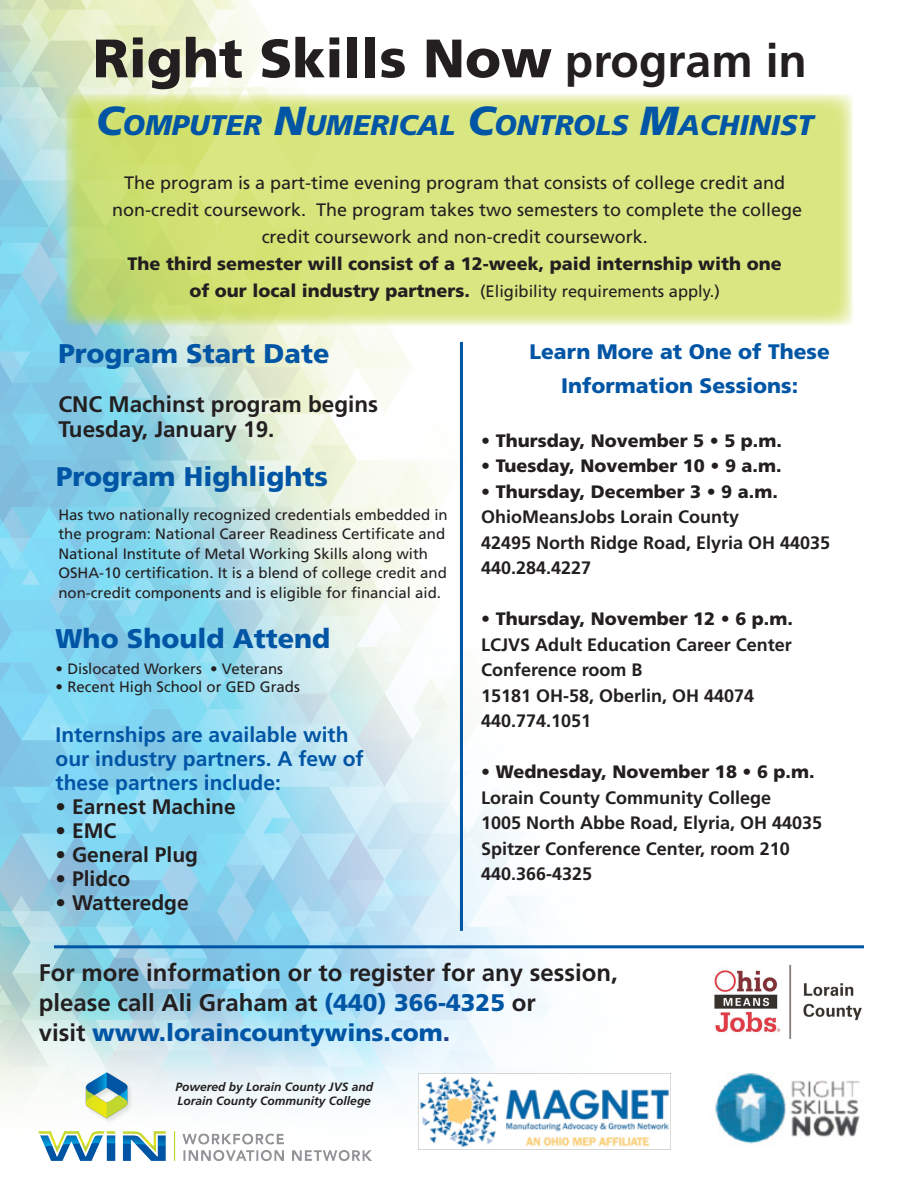
<style>
.page{position:relative;width:918px;height:1188px;background:#fff}
.page>*{position:absolute;margin:0;border:0;box-sizing:border-box;transform-origin:0 0}
.t1{font:900 54px "Frutiger";color:#231f20}
.t2{font:italic 900 28.35px "Frutiger";color:#0155a5}
.t3{font:900 27px "Frutiger";color:#0155a5}
.t4{font:700 24px "Frutiger";color:#231f20}
.t5{font:900 24px "Frutiger";color:#0155a5}
.t6{font:700 22.5px "Frutiger";color:#231f20}
.t7{font:700 21px "Frutiger";color:#0155a5}
.t8{font:700 21px "Frutiger";color:#231f20}
.t9{font:900 21px "Frutiger";color:#0155a5}
.t10{font:700 18px "Frutiger";color:#231f20}
.t11{font:900 18px "Frutiger";color:#231f20}
.t12{font:18px "Frutiger";color:#231f20}
.t13{font:16.5px "Frutiger";color:#231f20}
.t14{font:15px/19.5px "Frutiger";color:#231f20}
.t15{font:italic 700 12px/14.4px "Frutiger";color:#231f20}
.s1{font-weight:700;font-size:46.5px}
.s2{font-size:40.5px}
.s3{font-weight:900;font-size:18px}
.s4{font-weight:900;color:#0155a5}
.s5{font-weight:700;color:#231f20}
.s6{color:#253f8e}
</style>
<div class="page">
<img style="left:0;top:0;width:736px;height:1133px">
<svg style="left:65px;top:94px;width:788px;height:232px;background:#d6e583"></svg>
<img style="left:711px;top:1065px;width:149px;height:79px">
<img style="left:417px;top:1073px;width:255px;height:77px">
<img style="left:39px;top:1073px;width:333px;height:87px">
<hr style="left:460px;top:342px;width:3px;height:589px;background:#0155a5">
<hr style="left:54px;top:945px;width:810px;height:3px;background:#0155a5">
<img style="left:711px;top:963px;width:151px;height:78px">
<p class="t1" style="left:93px;top:26px;width:716px">Right Skills Now <span class="s1">program in</span></p>
<p class="t2" style="left:96px;top:108px;width:719px"><span class="s2">C</span>OMPUTER <span class="s2">N</span>UMERICAL <span class="s2">C</span>ONTROLS <span class="s2">M</span>ACHINIST</p>
<p class="t12" style="left:124px;top:172px;width:663px">The program is a part-time evening program that consists of college credit and</p>
<p class="t12" style="left:112px;top:199px;width:692px">non-credit coursework. The program takes two semesters to complete the college</p>
<p class="t12" style="left:262px;top:226px;width:388px">credit coursework and non-credit coursework.</p>
<p class="t11" style="left:128px;top:252px;width:656px">The third semester will consist of a 12-week, paid internship with one</p>
<p class="t13" style="left:189px;top:281px;width:532px"><span class="s3">of our local industry partners.</span> (Eligibility requirements apply.)</p>
<p class="t3" style="left:58px;top:338px;width:273px">Program Start Date</p>
<p class="t6" style="left:58px;top:391px;width:321px">CNC Machinst program begins</p>
<p class="t6" style="left:58px;top:416px;width:217px">Tuesday, January 19.</p>
<p class="t3" style="left:56px;top:460px;width:273px">Program Highlights</p>
<p class="t14" style="left:58px;top:505px;width:391px">Has two nationally recognized credentials embedded in the program: National Career Readiness Certificate and National Institute of Metal Working Skills along with OSHA-10 certification. It is a blend of college credit and non-credit components and is eligible for financial aid.</p>
<p class="t3" style="left:56px;top:622px;width:276px">Who Should Attend</p>
<p class="t14" style="left:56px;top:660px;width:229px">• Dislocated Workers • Veterans</p>
<p class="t14" style="left:56px;top:678px;width:246px">• Recent High School or GED Grads</p>
<p class="t7" style="left:56px;top:723px;width:294px">Internships are available with</p>
<p class="t7" style="left:56px;top:747px;width:310px">our industry partners. A few of</p>
<p class="t7" style="left:56px;top:771px;width:227px">these partners include:</p>
<p class="t8" style="left:56px;top:795px;width:182px">• Earnest Machine</p>
<p class="t8" style="left:56px;top:819px;width:62px">• EMC</p>
<p class="t8" style="left:56px;top:843px;width:144px">• General Plug</p>
<p class="t8" style="left:56px;top:867px;width:76px">• Plidco</p>
<p class="t8" style="left:56px;top:891px;width:135px">• Watteredge</p>
<p class="t9" style="left:529px;top:339px;width:302px">Learn More at One of These</p>
<p class="t9" style="left:561px;top:373px;width:238px">Information Sessions:</p>
<p class="t11" style="left:481px;top:430px;width:302px">• Thursday, November 5 • 5 p.m.</p>
<p class="t11" style="left:481px;top:455px;width:302px">• Tuesday, November 10 • 9 a.m.</p>
<p class="t11" style="left:481px;top:481px;width:298px">• Thursday, December 3 • 9 a.m.</p>
<p class="t10" style="left:481px;top:506px;width:260px">OhioMeansJobs Lorain County</p>
<p class="t10" style="left:481px;top:532px;width:351px">42495 North Ridge Road, Elyria OH 44035</p>
<p class="t10" style="left:481px;top:557px;width:112px">440.284.4227</p>
<p class="t11" style="left:481px;top:608px;width:313px">• Thursday, November 12 • 6 p.m.</p>
<p class="t10" style="left:481px;top:634px;width:312px">LCJVS Adult Education Career Center</p>
<p class="t10" style="left:481px;top:659px;width:163px">Conference room B</p>
<p class="t10" style="left:481px;top:685px;width:275px">15181 OH-58, Oberlin, OH 44074</p>
<p class="t10" style="left:481px;top:710px;width:112px">440.774.1051</p>
<p class="t11" style="left:481px;top:761px;width:335px">• Wednesday, November 18 • 6 p.m.</p>
<p class="t10" style="left:481px;top:787px;width:292px">Lorain County Community College</p>
<p class="t10" style="left:481px;top:812px;width:343px">1005 North Abbe Road, Elyria, OH 44035</p>
<p class="t10" style="left:481px;top:838px;width:310px">Spitzer Conference Center, room 210</p>
<p class="t10" style="left:481px;top:863px;width:113px">440.366-4325</p>
<p class="t4" style="left:39px;top:958px;width:581px">For more information or to register for any session,</p>
<p class="t4" style="left:39px;top:988px;width:498px">please call Ali Graham at <span class="s4">(440) 366-4325</span> or</p>
<p class="t5" style="left:39px;top:1018px;width:413px"><span class="s5">visit</span> www.loraincountywins.com<span class="s6">.</span></p>
<p class="t15" style="left:176px;top:1079px;width:199px">Powered by Lorain County JVS and<br>Lorain County Community College</p>
</div>
